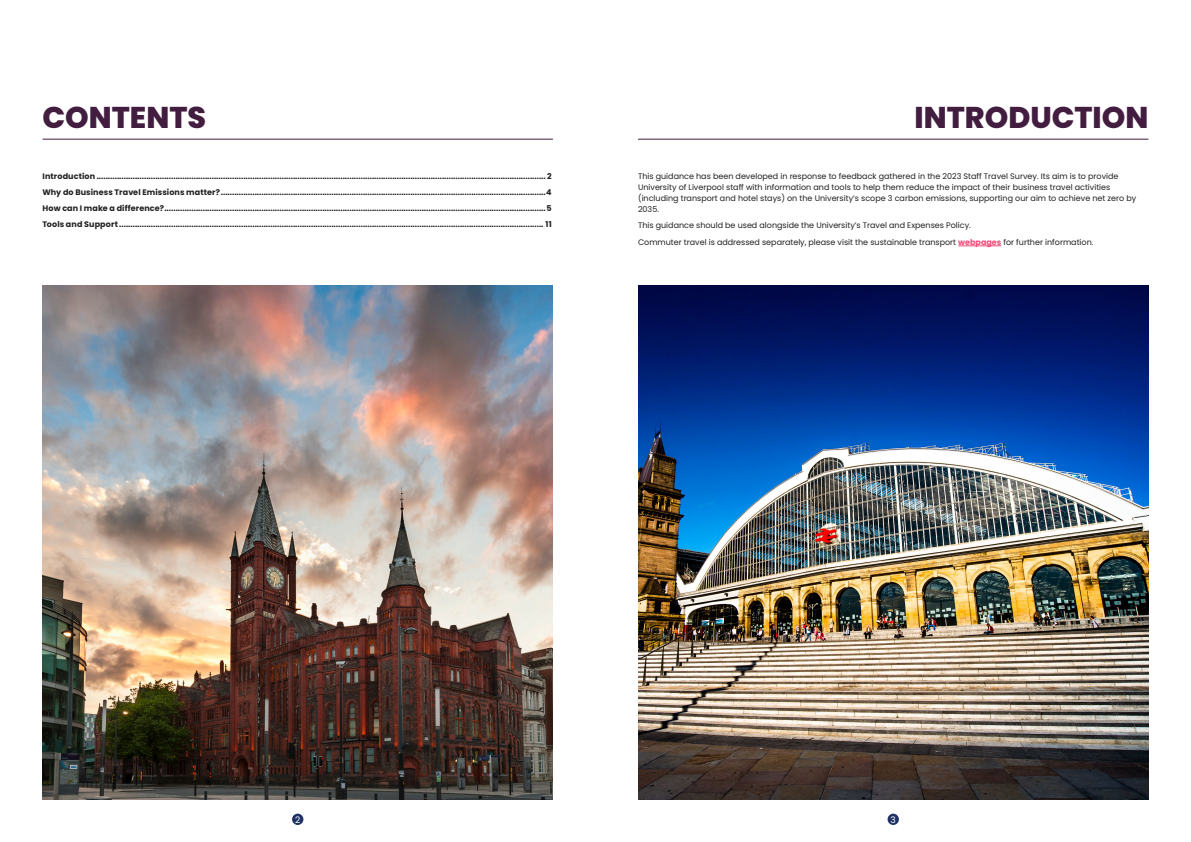
<style>
.page{position:relative;width:1191px;height:842px;background:#fff}
.page>*{position:absolute;margin:0;border:0;box-sizing:border-box;transform-origin:0 0}
.Headline{font:800 30px "Poppins";color:#421d40}
.t1{font:9px "Poppins";color:#fff}
.t2{font:700 8px "Poppins";letter-spacing:.015em;color:#231f20}
.t3{font:8px/11px "Poppins";color:#231f20}
.s1{font-weight:700;color:#f04c79}
</style>
<div class="page">
<div style="left:887px;top:814px;width:12px;height:11px;background:#203265;border-radius:50%"></div>
<div style="left:292px;top:814px;width:11px;height:11px;background:#203265;border-radius:50%"></div>
<hr style="left:958px;top:246px;width:43px;height:1px;background:#f04c79">
<hr style="left:43px;top:139px;width:510px;height:1px;background:#421d40">
<hr style="left:638px;top:139px;width:510px;height:1px;background:#421d40">
<img style="left:638px;top:285px;width:510px;height:514px">
<img style="left:43px;top:285px;width:510px;height:514px">
<p class="Headline" style="left:43px;top:100px;width:165px">CONTENTS</p>
<p class="Headline" style="left:914px;top:100px;width:235px">INTRODUCTION</p>
<p class="t2" style="left:43px;top:171px;width:511px">Introduction ....................................................................................................................................................................................................... 2</p>
<p class="t2" style="left:43px;top:187px;width:511px">Why do Business Travel Emissions matter?................................................................................................................................................4</p>
<p class="t2" style="left:43px;top:203px;width:511px">How can I make a difference?.........................................................................................................................................................................5</p>
<p class="t2" style="left:43px;top:219px;width:511px">Tools and Support ............................................................................................................................................................................................ 11</p>
<p class="t3" style="left:638px;top:170px;width:500px">This guidance has been developed in response to feedback gathered in the 2023 Staff Travel Survey. Its aim is to provide University of Liverpool staff with information and tools to help them reduce the impact of their business travel activities (including transport and hotel stays) on the University’s scope 3 carbon emissions, supporting our aim to achieve net zero by 2035.</p>
<p class="t3" style="left:638px;top:220px;width:334px">This guidance should be used alongside the University’s Travel and Expenses Policy.</p>
<p class="t3" style="left:638px;top:237px;width:457px">Commuter travel is addressed separately, please visit the sustainable transport <span class="s1">webpages</span> for further information.</p>
<p class="t1" style="left:295px;top:814px;width:7px">2</p>
<p class="t1" style="left:890px;top:814px;width:7px">3</p>
</div>
